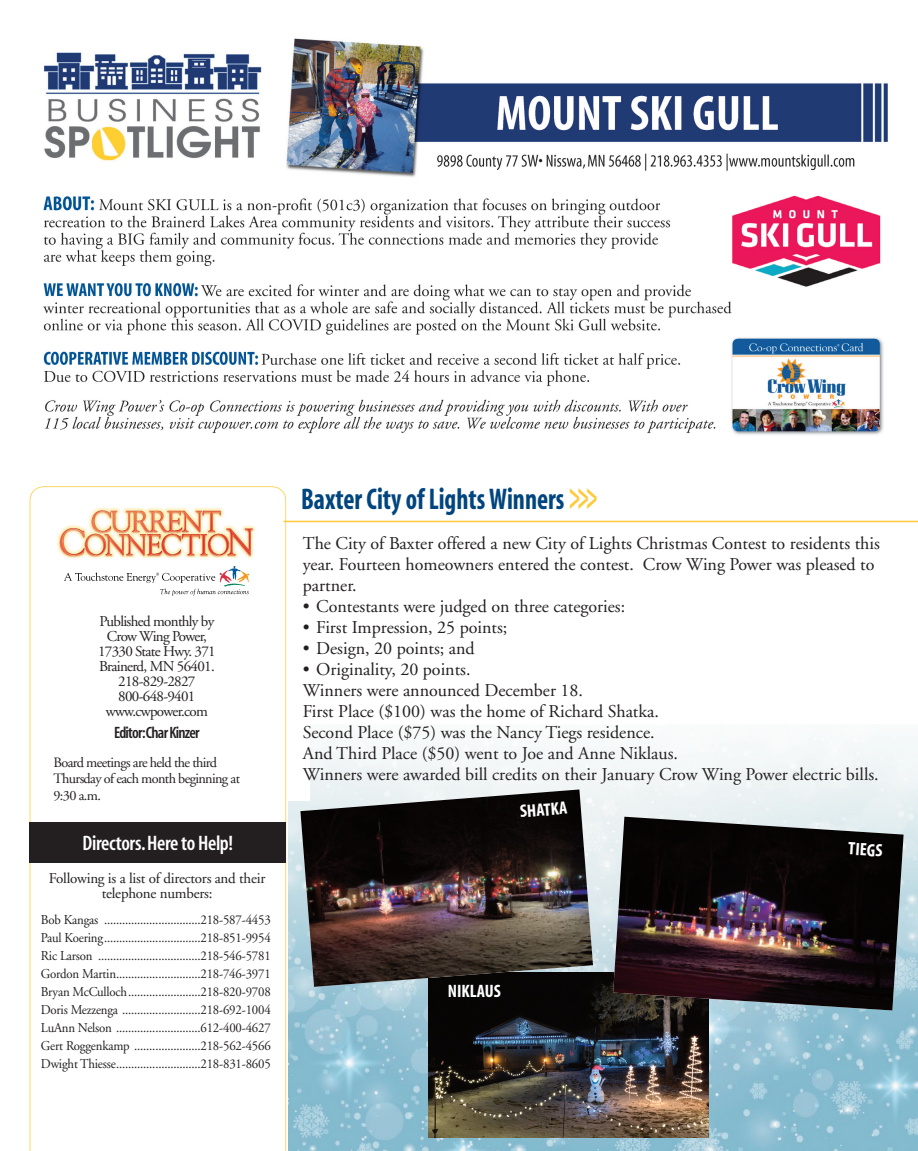
<style>
.page{position:relative;width:918px;height:1151px;background:#fff}
.page>*{position:absolute;margin:0;border:0;box-sizing:border-box;transform-origin:0 0}
.t1{font:700 condensed 30px "Myriad";color:#01457f;scale:.88 1}
.t2{font:600 condensed 21px "Myriad";letter-spacing:-.015em;color:#fff}
.t3{font:18px/21px "Adobe Garamond";color:#231f20}
.t4{font:700 condensed 18px "Myriad";color:#fff}
.t5{font:600 condensed 16.5px "Myriad";letter-spacing:-.045em;color:#231f20}
.t6{font:15px/15px "Adobe Garamond";letter-spacing:-.045em;color:#231f20;text-align:center}
.t7{font:15px/15px "Adobe Garamond";letter-spacing:-.015em;color:#231f20;text-align:center}
.t8{font:14.25px/16.5px "Adobe Garamond";letter-spacing:-.045em;color:#231f20}
.t9{font:13.5px/18px "Adobe Garamond";letter-spacing:-.015em;color:#231f20;text-align:justify;scale:.95 1}
.s1{font-size:39px;color:#ffc938}
</style>
<div class="page">
<img style="left:288px;top:736px;width:630px;height:414px">
<div style="left:27px;top:356px;width:282px;height:445px;background:#fff"></div>
<svg style="left:30px;top:499px;width:255px;height:651px"></svg>
<svg style="left:30px;top:486px;width:256px;height:13px"></svg>
<div style="left:30px;top:822px;width:256px;height:40px;background:#231f20"></div>
<div style="left:51px;top:493px;width:213px;height:73px;background:#fff"></div>
<img style="left:57px;top:507px;width:199px;height:52px">
<div style="left:53px;top:564px;width:212px;height:36px;background:#fff"></div>
<svg style="left:64px;top:566px;width:185px;height:29px"></svg>
<hr style="left:284px;top:520px;width:634px;height:2px;background:#ffc938">
<img style="left:43px;top:38px;width:845px;height:397px">
<img style="left:428px;top:972px;width:280px;height:165px">
<img style="left:300px;top:789px;width:293px;height:197px">
<img style="left:613px;top:816px;width:291px;height:194px">
<p class="t6" style="left:98px;top:614px;width:119px">Published monthly by<br>Crow Wing Power,<br>17330 State Hwy. 371<br>Brainerd, MN 56401.<br>218-829-2827<br>800-648-9401 www.cwpower.com</p>
<p class="t5" style="left:114px;top:727px;width:87px">Editor:CharKinzer</p>
<p class="t8" style="left:53px;top:755px;width:188px">Board meetings are held the third<br>Thursday of each month beginning at<br>9:30 a.m.</p>
<p class="t2" style="left:83px;top:835px;width:152px">Directors.Hereto Help!</p>
<p class="t7" style="left:49px;top:872px;width:218px">Following is a list of directors and their telephone numbers:</p>
<p class="t9" style="left:41px;top:911px;width:243px">Bob Kangas ................................218-587-4453<br>Paul Koering................................218-851-9954<br>Ric Larson ..................................218-546-5781<br>Gordon Martin............................218-746-3971<br>Bryan McCulloch........................218-820-9708<br>Doris Mezzenga ..........................218-692-1004<br>LuAnn Nelson ............................612-400-4627<br>Gert Roggenkamp ......................218-562-4566<br>Dwight Thiesse............................218-831-8605</p>
<h1 class="t1" style="left:301px;top:488px;width:339px">Baxter City of LightsWinners <span class="s1">&gt;&gt;&gt;</span></h1>
<p class="t3" style="left:303px;top:534px;width:579px">The City of Baxter offered a new City of Lights Christmas Contest to residents this year. Fourteen homeowners entered the contest. Crow Wing Power was pleased to partner.</p>
<p class="t3" style="left:303px;top:597px;width:324px">• Contestants were judged on three categories:</p>
<p class="t3" style="left:303px;top:618px;width:206px">• First Impression, 25 points;</p>
<p class="t3" style="left:303px;top:639px;width:173px">• Design, 20 points; and</p>
<p class="t3" style="left:303px;top:660px;width:577px">• Originality, 20 points.<br>Winners were announced December 18.<br>First Place ($100) was the home of Richard Shatka.<br>Second Place ($75) was the Nancy Tiegs residence.<br>And Third Place ($50) went to Joe and Anne Niklaus.<br>Winners were awarded bill credits on their January Crow Wing Power electric bills.</p>
<p class="t4" style="left:520px;top:805px;width:49px;rotate:-4deg">SHATKA</p>
<p class="t4" style="left:849px;top:842px;width:36px;rotate:4deg">TIEGS</p>
<p class="t4" style="left:448px;top:984px;width:55px">NIKLAUS</p>
</div>
